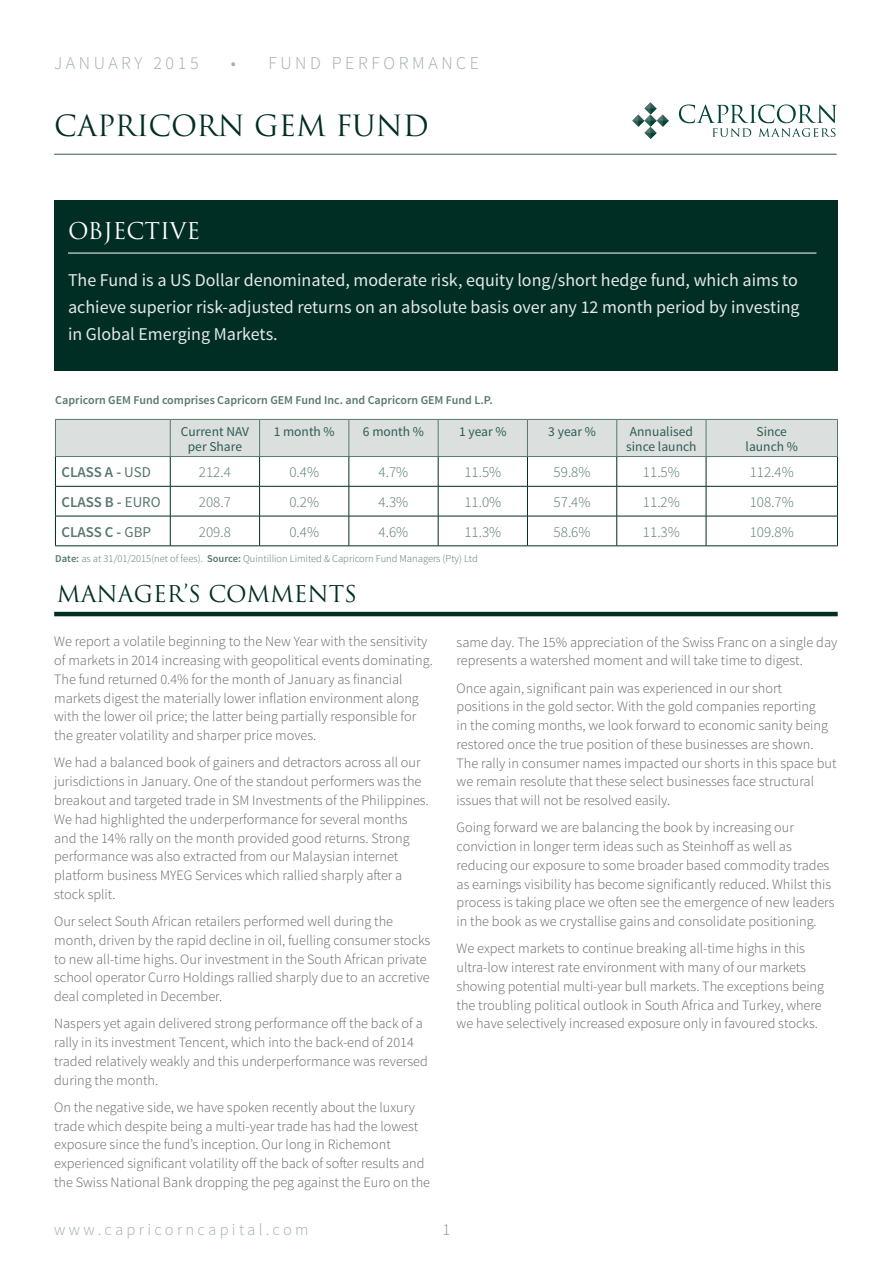
<style>
.page{position:relative;width:893px;height:1263px;background:#fff}
.page>*{position:absolute;margin:0;border:0;box-sizing:border-box;transform-origin:0 0}
.t1{font:28.5px "Trajan Pro";color:#002e25}
.t2{font:22.5px "Trajan Pro";color:#002e25}
.t3{font:22.5px "Trajan Pro";color:#fff}
.t4{font:18px/27px "Source Sans Pro";color:#fff;text-align:justify}
.t5{font:300 18px "Source Sans Pro";letter-spacing:.2em;color:#9faeab}
.t6{font:300 16.5px "Source Sans Pro";letter-spacing:.2em;color:#9faeab}
.t7{font:300 16.5px "Source Sans Pro";color:#819692}
.t8{font:300 15px "Source Sans Pro";color:#597771}
.t9{font:600 15px "Source Sans Pro";color:#597771}
.t10{font:300 14.25px/18.8px "Source Sans Pro";color:#636466}
.t11{font:13.5px/15px "Source Sans Pro";color:#2e5b53;text-align:center}
.t12{font:600 12px "Source Sans Pro";color:#597771}
.t13{font:300 10.5px "Source Sans Pro";color:#597771}
.s1{font-weight:400}
.s2{font-weight:600}
</style>
<div class="page">
<hr style="left:54px;top:154px;width:783px;height:1px;background:#2e5b53">
<svg style="left:632px;top:102px;width:37px;height:37px"></svg>
<svg style="left:679px;top:104px;width:158px;height:33px"></svg>
<svg style="left:55px;top:419px;width:783px;height:67px"></svg>
<hr style="left:55px;top:486px;width:115px;height:1px;background:#002e25">
<hr style="left:55px;top:486px;width:1px;height:30px;background:#002e25">
<hr style="left:170px;top:486px;width:90px;height:1px;background:#002e25">
<hr style="left:170px;top:486px;width:1px;height:30px;background:#002e25">
<hr style="left:260px;top:486px;width:89px;height:1px;background:#002e25">
<hr style="left:259px;top:486px;width:1px;height:30px;background:#002e25">
<hr style="left:349px;top:486px;width:89px;height:1px;background:#002e25">
<hr style="left:349px;top:486px;width:1px;height:30px;background:#002e25">
<hr style="left:438px;top:486px;width:89px;height:1px;background:#002e25">
<hr style="left:438px;top:486px;width:1px;height:30px;background:#002e25">
<hr style="left:527px;top:486px;width:90px;height:1px;background:#002e25">
<hr style="left:527px;top:486px;width:1px;height:30px;background:#002e25">
<hr style="left:617px;top:486px;width:89px;height:1px;background:#002e25">
<hr style="left:616px;top:486px;width:1px;height:30px;background:#002e25">
<hr style="left:706px;top:486px;width:132px;height:1px;background:#002e25">
<hr style="left:706px;top:486px;width:1px;height:30px;background:#002e25">
<hr style="left:837px;top:486px;width:1px;height:30px;background:#002e25">
<hr style="left:55px;top:516px;width:115px;height:1px;background:#002e25">
<hr style="left:55px;top:516px;width:1px;height:30px;background:#002e25">
<hr style="left:170px;top:516px;width:90px;height:1px;background:#002e25">
<hr style="left:170px;top:516px;width:1px;height:30px;background:#002e25">
<hr style="left:260px;top:516px;width:89px;height:1px;background:#002e25">
<hr style="left:259px;top:516px;width:1px;height:30px;background:#002e25">
<hr style="left:349px;top:516px;width:89px;height:1px;background:#002e25">
<hr style="left:349px;top:516px;width:1px;height:30px;background:#002e25">
<hr style="left:438px;top:516px;width:89px;height:1px;background:#002e25">
<hr style="left:438px;top:516px;width:1px;height:30px;background:#002e25">
<hr style="left:527px;top:516px;width:90px;height:1px;background:#002e25">
<hr style="left:527px;top:516px;width:1px;height:30px;background:#002e25">
<hr style="left:617px;top:516px;width:89px;height:1px;background:#002e25">
<hr style="left:616px;top:516px;width:1px;height:30px;background:#002e25">
<hr style="left:706px;top:516px;width:132px;height:1px;background:#002e25">
<hr style="left:706px;top:516px;width:1px;height:30px;background:#002e25">
<hr style="left:837px;top:516px;width:1px;height:30px;background:#002e25">
<hr style="left:55px;top:546px;width:115px;height:1px;background:#002e25">
<hr style="left:170px;top:546px;width:90px;height:1px;background:#002e25">
<hr style="left:260px;top:546px;width:89px;height:1px;background:#002e25">
<hr style="left:349px;top:546px;width:89px;height:1px;background:#002e25">
<hr style="left:438px;top:546px;width:89px;height:1px;background:#002e25">
<hr style="left:527px;top:546px;width:90px;height:1px;background:#002e25">
<hr style="left:617px;top:546px;width:89px;height:1px;background:#002e25">
<hr style="left:706px;top:546px;width:132px;height:1px;background:#002e25">
<div style="left:54px;top:200px;width:784px;height:171px;background:#002e25"></div>
<hr style="left:68px;top:253px;width:748px;height:1px;background:#fff">
<hr style="left:54px;top:612px;width:784px;height:4px;background:#002e25">
<p class="t5" style="left:54px;top:52px;width:146px">JANUARY 2015</p>
<p class="t5" style="left:231px;top:52px;width:250px">• FUND PERFORMANCE</p>
<h1 class="t1" style="left:54px;top:107px;width:376px">CAPRICORN GEM FUND</h1>
<h2 class="t3" style="left:68px;top:216px;width:134px">OBJECTIVE</h2>
<p class="t4" style="left:68px;top:267px;width:733px">The Fund is a US Dollar denominated, moderate risk, equity long/short hedge fund, which aims to achieve superior risk-adjusted returns on an absolute basis over any 12 month period by investing in Global Emerging Markets.</p>
<p class="t12" style="left:55px;top:392px;width:439px">Capricorn GEM Fund comprises Capricorn GEM Fund Inc. and Capricorn GEM Fund L.P.</p>
<p class="t11" style="left:181px;top:424px;width:70px">Current NAV per Share</p>
<p class="t11" style="left:274px;top:424px;width:63px">1 month %</p>
<p class="t11" style="left:363px;top:424px;width:63px">6 month %</p>
<p class="t11" style="left:459px;top:424px;width:49px">1 year %</p>
<p class="t11" style="left:548px;top:424px;width:49px">3 year %</p>
<p class="t11" style="left:626px;top:424px;width:72px;text-align:left">Annualised since launch</p>
<p class="t11" style="left:746px;top:424px;width:54px">Since launch %</p>
<p class="t9" style="left:61px;top:463px;width:91px">CLASS A - <span class="s1">USD</span></p>
<p class="t8" style="left:199px;top:463px;width:34px">212.4</p>
<p class="t8" style="left:289px;top:463px;width:31px">0.4%</p>
<p class="t8" style="left:379px;top:463px;width:31px">4.7%</p>
<p class="t8" style="left:464px;top:463px;width:38px">11.5%</p>
<p class="t8" style="left:554px;top:463px;width:38px">59.8%</p>
<p class="t8" style="left:643px;top:463px;width:38px">11.5%</p>
<p class="t8" style="left:750px;top:463px;width:46px">112.4%</p>
<p class="t9" style="left:61px;top:492px;width:101px">CLASS B - <span class="s1">EURO</span></p>
<p class="t8" style="left:199px;top:493px;width:34px">208.7</p>
<p class="t8" style="left:289px;top:493px;width:31px">0.2%</p>
<p class="t8" style="left:379px;top:493px;width:31px">4.3%</p>
<p class="t8" style="left:464px;top:493px;width:38px">11.0%</p>
<p class="t8" style="left:554px;top:493px;width:38px">57.4%</p>
<p class="t8" style="left:643px;top:493px;width:38px">11.2%</p>
<p class="t8" style="left:750px;top:493px;width:46px">108.7%</p>
<p class="t9" style="left:61px;top:522px;width:91px">CLASS C - <span class="s1">GBP</span></p>
<p class="t8" style="left:199px;top:522px;width:34px">209.8</p>
<p class="t8" style="left:289px;top:522px;width:31px">0.4%</p>
<p class="t8" style="left:379px;top:522px;width:31px">4.6%</p>
<p class="t8" style="left:464px;top:522px;width:38px">11.3%</p>
<p class="t8" style="left:554px;top:522px;width:38px">58.6%</p>
<p class="t8" style="left:643px;top:522px;width:38px">11.3%</p>
<p class="t8" style="left:750px;top:522px;width:46px">109.8%</p>
<p class="t13" style="left:55px;top:552px;width:424px"><span class="s2">Date:</span> as at 31/01/2015(net of fees). <span class="s2">Source:</span> Quintillion Limited &amp; Capricorn Fund Managers (Pty) Ltd</p>
<h2 class="t2" style="left:57px;top:579px;width:302px">MANAGER’S COMMENTS</h2>
<p class="t10" style="left:54px;top:632px;width:380px">We report a volatile beginning to the New Year with the sensitivity of markets in 2014 increasing with geopolitical events dominating.<br>The fund returned 0.4% for the month of January as financial markets digest the materially lower inflation environment along with the lower oil price; the latter being partially responsible for the greater volatility and sharper price moves.</p>
<p class="t10" style="left:54px;top:753px;width:376px">We had a balanced book of gainers and detractors across all our jurisdictions in January. One of the standout performers was the breakout and targeted trade in SM Investments of the Philippines.<br>We had highlighted the underperformance for several months and the 14% rally on the month provided good returns. Strong performance was also extracted from our Malaysian internet platform business MYEG Services which rallied sharply after a stock split.</p>
<p class="t10" style="left:54px;top:912px;width:378px">Our select South African retailers performed well during the month, driven by the rapid decline in oil, fuelling consumer stocks to new all-time highs. Our investment in the South African private school operator Curro Holdings rallied sharply due to an accretive deal completed in December.</p>
<p class="t10" style="left:54px;top:1014px;width:375px">Naspers yet again delivered strong performance off the back of a rally in its investment Tencent, which into the back-end of 2014 traded relatively weakly and this underperformance was reversed during the month.</p>
<p class="t10" style="left:54px;top:1098px;width:377px">On the negative side, we have spoken recently about the luxury trade which despite being a multi-year trade has had the lowest exposure since the fund’s inception. Our long in Richemont experienced significant volatility off the back of softer results and the Swiss National Bank dropping the peg against the Euro on the</p>
<p class="t10" style="left:457px;top:632px;width:382px">same day. The 15% appreciation of the Swiss Franc on a single day represents a watershed moment and will take time to digest.</p>
<p class="t10" style="left:457px;top:678px;width:381px">Once again, significant pain was experienced in our short positions in the gold sector. With the gold companies reporting<br>in the coming months, we look forward to economic sanity being restored once the true position of these businesses are shown.<br>The rally in consumer names impacted our shorts in this space but we remain resolute that these select businesses face structural issues that will not be resolved easily.</p>
<p class="t10" style="left:457px;top:818px;width:379px">Going forward we are balancing the book by increasing our conviction in longer term ideas such as Steinhoff as well as reducing our exposure to some broader based commodity trades as earnings visibility has become significantly reduced. Whilst this process is taking place we often see the emergence of new leaders in the book as we crystallise gains and consolidate positioning.</p>
<p class="t10" style="left:457px;top:939px;width:369px">We expect markets to continue breaking all-time highs in this ultra-low interest rate environment with many of our markets showing potential multi-year bull markets. The exceptions being the troubling political outlook in South Africa and Turkey, where we have selectively increased exposure only in favoured stocks.</p>
<p class="t6" style="left:54px;top:1220px;width:256px">www.capricorncapital.com</p>
<p class="t7" style="left:442px;top:1220px;width:9px">1</p>
</div>
